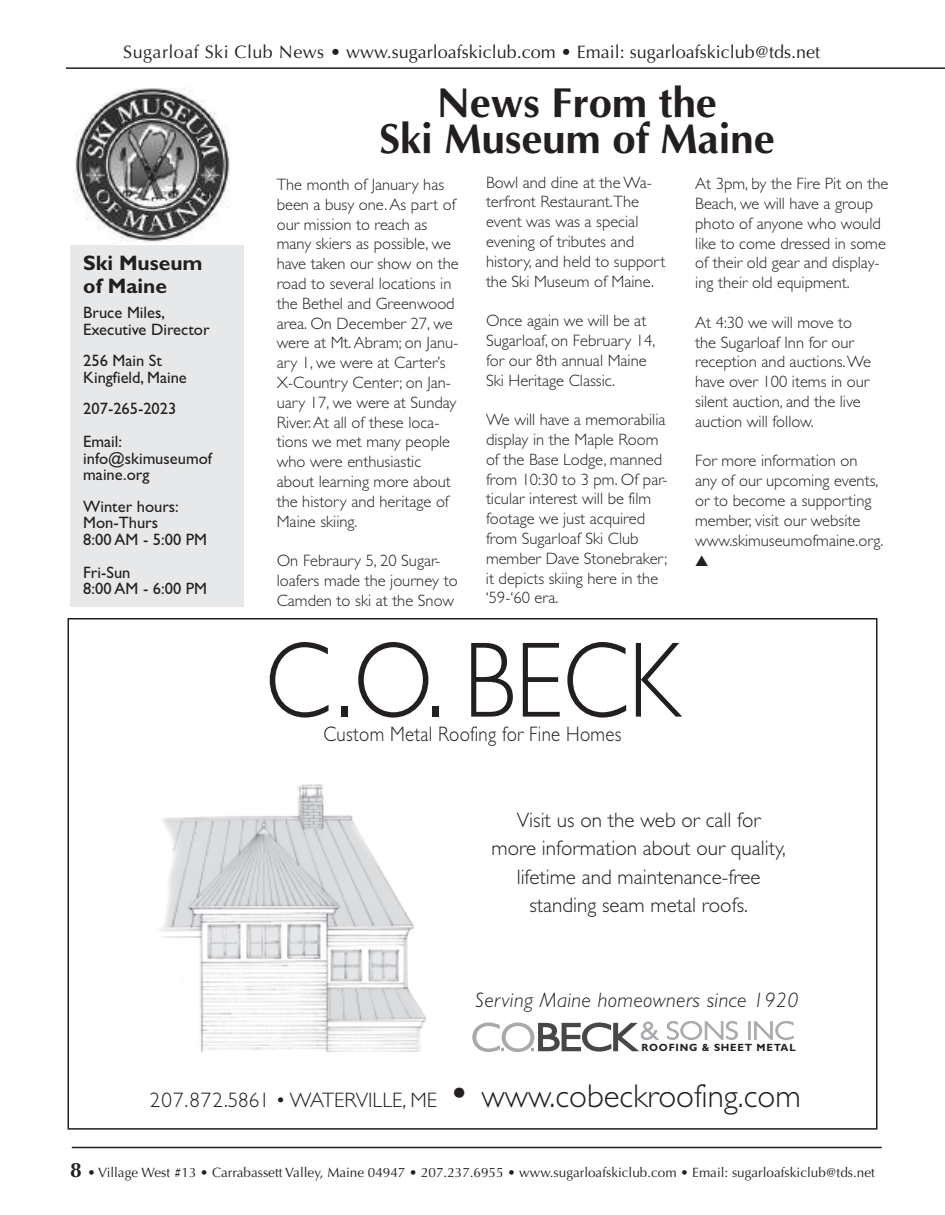
<style>
.page{position:relative;width:945px;height:1215px;background:#fff}
.page>*{position:absolute;margin:0;border:0;box-sizing:border-box;transform-origin:0 0}
.t1{font:108px "Gill Sans Light TT";color:#231f20;scale:.9 1}
.t2{font:700 42px/36px "Optima";color:#231f20;text-align:center}
.t3{font:300 25.8px "Gill Sans";color:#a8a9ad;scale:1.11 1}
.t4{font:21px/28.5px "Gill Sans Light TT";color:#231f20;text-align:center}
.t5{font:300 21px "Gill Sans";color:#231f20}
.t6{font:italic 300 21px "Gill Sans";letter-spacing:.02em;color:#231f20}
.t7{font:21px "Gill Sans Light TT";color:#231f20;scale:.9 1}
.t8{font:700 21px/22.5px "Gill Sans";color:#231f20}
.t9{font:300 18.9px "Gill Sans";color:#a8a9ad;scale:1.08 1}
.t10{font:18px "Optima";color:#231f20}
.t11{font:16.5px/19.8px "Gill Sans Light TT";color:#231f20}
.t12{font:16.5px/16.5px "Gill Sans TT";color:#231f20}
.t13{font:13.5px "Optima";color:#231f20}
.t14{font:700 10.5px "Gill Sans";letter-spacing:.075em;color:#231f20}
.s1{font-size:42px}
.s2{font-size:33px}
.s3{font-weight:700;font-size:21px}
</style>
<div class="page">
<hr style="left:66px;top:67px;width:879px;height:2px;background:#231f20">
<hr style="left:72px;top:1147px;width:810px;height:1px;background:#231f20">
<img style="left:159px;top:784px;width:267px;height:268px">
<svg style="left:538px;top:1023px;width:101px;height:29px"></svg>
<div style="left:70px;top:245px;width:174px;height:361px;background:#e7e8e9"></div>
<img style="left:75px;top:88px;width:155px;height:154px">
<p class="t10" style="left:123px;top:41px;width:698px">Sugarloaf Ski Club News • www.sugarloafskiclub.com • Email: sugarloafskiclub@tds.net</p>
<p class="t8" style="left:83px;top:254px;width:121px">Ski Museum of Maine</p>
<p class="t12" style="left:83px;top:304px;width:128px">Bruce Miles,<br>Executive Director</p>
<p class="t12" style="left:83px;top:352px;width:105px">256 Main St<br>Kingfield, Maine</p>
<p class="t12" style="left:83px;top:392px;width:95px;line-height:33px">207-265-2023<br>Email:</p>
<p class="t12" style="left:83px;top:450px;width:130px">info@skimuseumof maine.org</p>
<p class="t12" style="left:83px;top:498px;width:125px">Winter hours:<br>Mon-Thurs<br>8:00 AM - 5:00 PM</p>
<p class="t12" style="left:83px;top:564px;width:125px">Fri-Sun<br>8:00 AM - 6:00 PM</p>
<h2 class="t2" style="left:379px;top:85px;width:397px">News From the<br>Ski Museum of Maine</h2>
<p class="t11" style="left:277px;top:174px;width:184px">The month of January has been a busy one.As part of our mission to reach as many skiers as possible, we have taken our show on the road to several locations in the Bethel and Greenwood area. On December 27, we were at Mt.Abram; on Janu&shy;ary 1, we were at Carter’s<br>X-Country Center; on Jan&shy;uary 17, we were at Sunday<br>River.At all of these loca&shy;tions we met many people who were enthusiastic about learning more about the history and heritage of<br>Maine skiing.</p>
<p class="t11" style="left:277px;top:551px;width:182px">On Febraury 5, 20 Sugar&shy;loafers made the journey to<br>Camden to ski at the Snow</p>
<p class="t11" style="left:486px;top:172px;width:181px">Bowl and dine at the Wa&shy;terfront Restaurant.The event was was a special evening of tributes and history, and held to support the Ski Museum of Maine.</p>
<p class="t11" style="left:486px;top:311px;width:171px">Once again we will be at<br>Sugarloaf, on February 14, for our 8th annual Maine<br>Ski Heritage Classic.</p>
<p class="t11" style="left:486px;top:410px;width:183px">We will have a memorabilia display in the Maple Room of the Base Lodge, manned from 10:30 to 3 pm. Of par&shy;ticular interest will be film footage we just acquired from Sugarloaf Ski Club member Dave Stonebraker; it depicts skiing here in the ‘59-‘60 era.</p>
<p class="t11" style="left:695px;top:174px;width:195px">At 3pm, by the Fire Pit on the<br>Beach, we will have a group photo of anyone who would like to come dressed in some of their old gear and display&shy;ing their old equipment.</p>
<p class="t11" style="left:695px;top:312px;width:177px">At 4:30 we will move to the Sugarloaf Inn for our reception and auctions.We have over 100 items in our silent auction, and the live auction will follow.</p>
<p class="t11" style="left:695px;top:451px;width:190px">For more information on<br>any of our upcoming events, or to become a supporting member, visit our website www.skimuseumofmaine.org.</p>
<h1 class="t1" style="left:265px;top:616px;width:463px">C.O. BECK</h1>
<p class="t7" style="left:324px;top:721px;width:332px">Custom Metal Roofing for Fine Homes</p>
<p class="t4" style="left:492px;top:805px;width:296px">Visit us on the web or call for<br>more information about our quality, lifetime and maintenance-free standing seam metal roofs.</p>
<p class="t6" style="left:475px;top:992px;width:325px">Serving Maine homeowners since 1920</p>
<h3 class="t3" style="left:666px;top:1021px;width:117px">SONS INC</h3>
<p class="t9" style="left:501px;top:1037px;width:5px">.</p>
<p class="t9" style="left:531px;top:1037px;width:5px">.</p>
<p class="t14" style="left:642px;top:1043px;width:156px">ROOFING &amp; SHEET METAL</p>
<p class="t5" style="left:150px;top:1092px;width:652px">207.872.5861 • WATERVILLE, ME <span class="s1">•</span> <span class="s2">www.cobeckroofing.com</span></p>
<p class="t13" style="left:70px;top:1164px;width:806px"><span class="s3">8</span> • Village West #13 • Carrabassett Valley, Maine 04947 • 207.237.6955 • www.sugarloafskiclub.com • Email: sugarloafskiclub@tds.net</p>
</div>
